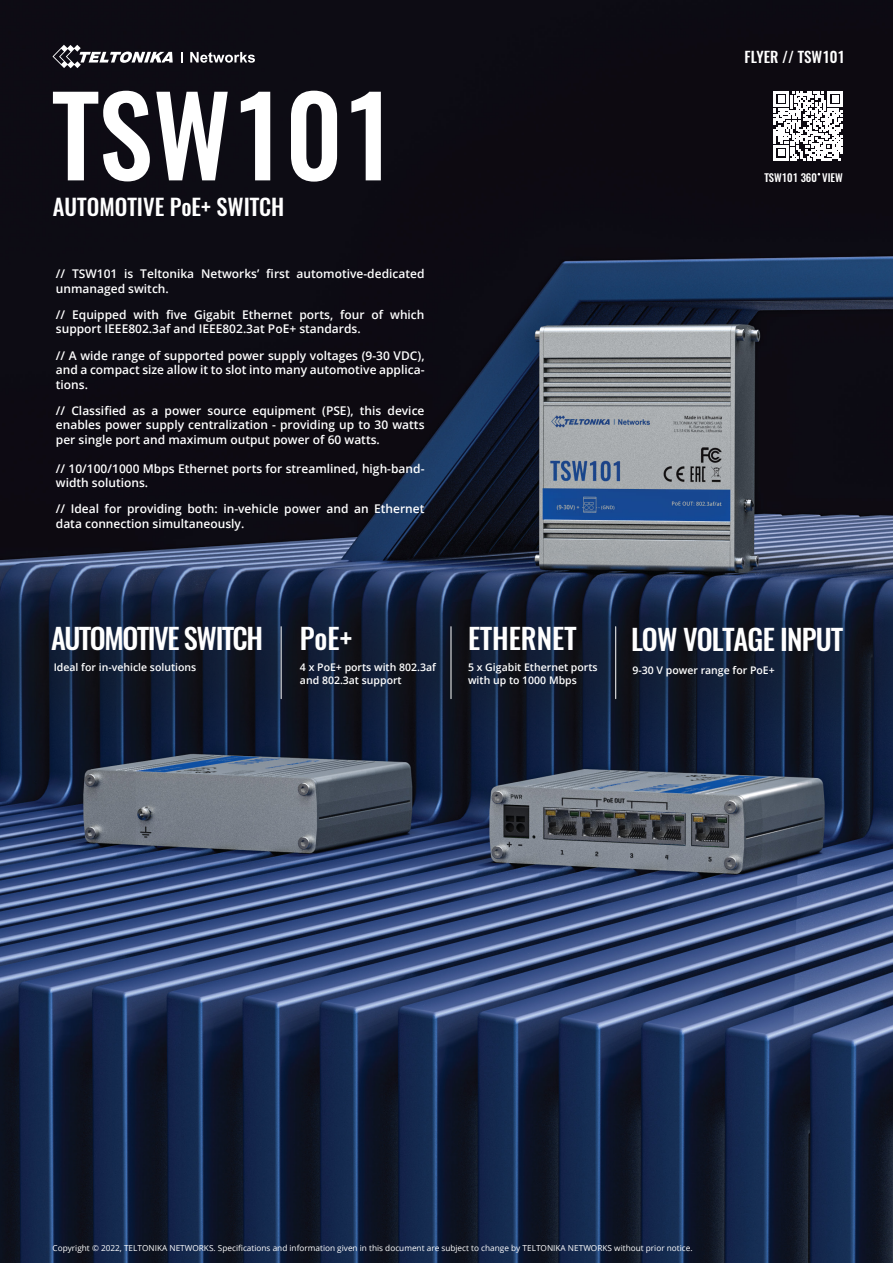
<style>
.page{position:relative;width:893px;height:1263px;background:#fff}
.page>*{position:absolute;margin:0;border:0;box-sizing:border-box;transform-origin:0 0}
.t1{font:500 109.5px "Oswald";color:#fff}
.t2{font:500 28.5px "Oswald";letter-spacing:-.03em;color:#fff}
.t3{font:500 28.5px "Oswald";letter-spacing:-.05em;color:#fff}
.t4{font:500 28.5px "Oswald";color:#fff}
.t5{font:500 22.5px "Oswald";color:#fff}
.t6{font:500 15px "Oswald";color:#fff}
.t7{font:600 12px/14.4px "Open Sans";color:#fff}
.t8{font:500 10.65px "Oswald";color:#fff}
.t9{font:600 10.5px/12.6px "Open Sans";color:#fff}
.t10{font:8.25px "Open Sans";color:#fff}
</style>
<div class="page">
<img style="left:0;top:0;width:893px;height:1263px">
<img style="left:0;top:562px;width:893px;height:196px">
<svg style="left:52px;top:45px;width:121px;height:23px"></svg>
<svg style="left:181px;top:52px;width:2px;height:11px"></svg>
<svg style="left:190px;top:52px;width:65px;height:11px"></svg>
<hr style="left:281px;top:627px;width:1px;height:72px;background:#fff">
<hr style="left:451px;top:627px;width:1px;height:72px;background:#fff">
<hr style="left:615px;top:627px;width:1px;height:72px;background:#fff">
<svg style="left:774px;top:92px;width:68px;height:68px"></svg>
<h1 class="t1" style="left:52px;top:59px;width:346px">TSW101</h1>
<h3 class="t5" style="left:53px;top:191px;width:233px">AUTOMOTIVE PoE+ SWITCH</h3>
<p class="t7" style="left:56px;top:266px;width:370px">// TSW101 is Teltonika Networks’ first automotive-dedicated unmanaged switch.</p>
<p class="t7" style="left:56px;top:307px;width:370px">// Equipped with five Gigabit Ethernet ports, four of which support IEEE802.3af and IEEE802.3at PoE+ standards.</p>
<p class="t7" style="left:56px;top:348px;width:370px;text-align:justify">// A wide range of supported power supply voltages (9-30 VDC), and a compact size allow it to slot into many automotive applica&shy;tions.</p>
<p class="t7" style="left:56px;top:403px;width:370px;text-align:justify">// Classified as a power source equipment (PSE), this device enables power supply centralization - providing up to 30 watts per single port and maximum output power of 60 watts.</p>
<p class="t7" style="left:56px;top:461px;width:370px">// 10/100/1000 Mbps Ethernet ports for streamlined, high-band&shy;width solutions.</p>
<p class="t7" style="left:56px;top:502px;width:370px">// Ideal for providing both: in-vehicle power and an Ethernet data connection simultaneously.</p>
<p class="t6" style="left:745px;top:46px;width:102px">FLYER // TSW101</p>
<p class="t8" style="left:764px;top:170px;width:80px">TSW101 360 VIEW</p>
<h2 class="t3" style="left:51px;top:618px;width:214px">AUTOMOTIVE SWITCH</h2>
<h2 class="t2" style="left:300px;top:618px;width:54px">PoE+</h2>
<h2 class="t4" style="left:468px;top:619px;width:110px">ETHERNET</h2>
<h2 class="t2" style="left:631px;top:619px;width:214px">LOW VOLTAGE INPUT</h2>
<p class="t9" style="left:54px;top:661px;width:144px">Ideal for in-vehicle solutions</p>
<p class="t9" style="left:468px;top:661px;width:131px">5 x Gigabit Ethernet ports with up to 1000 Mbps</p>
<p class="t9" style="left:300px;top:661px;width:137px">4 x PoE+ ports with 802.3af</p>
<p class="t9" style="left:632px;top:664px;width:144px">9-30 V power range for PoE+</p>
<p class="t9" style="left:300px;top:673px;width:103px">and 802.3at support</p>
<p class="t10" style="left:53px;top:1242px;width:642px">Copyright © 2022, TELTONIKA NETWORKS. Specifications and information given in this document are subject to change by TELTONIKA NETWORKS without prior notice.</p>
</div>
